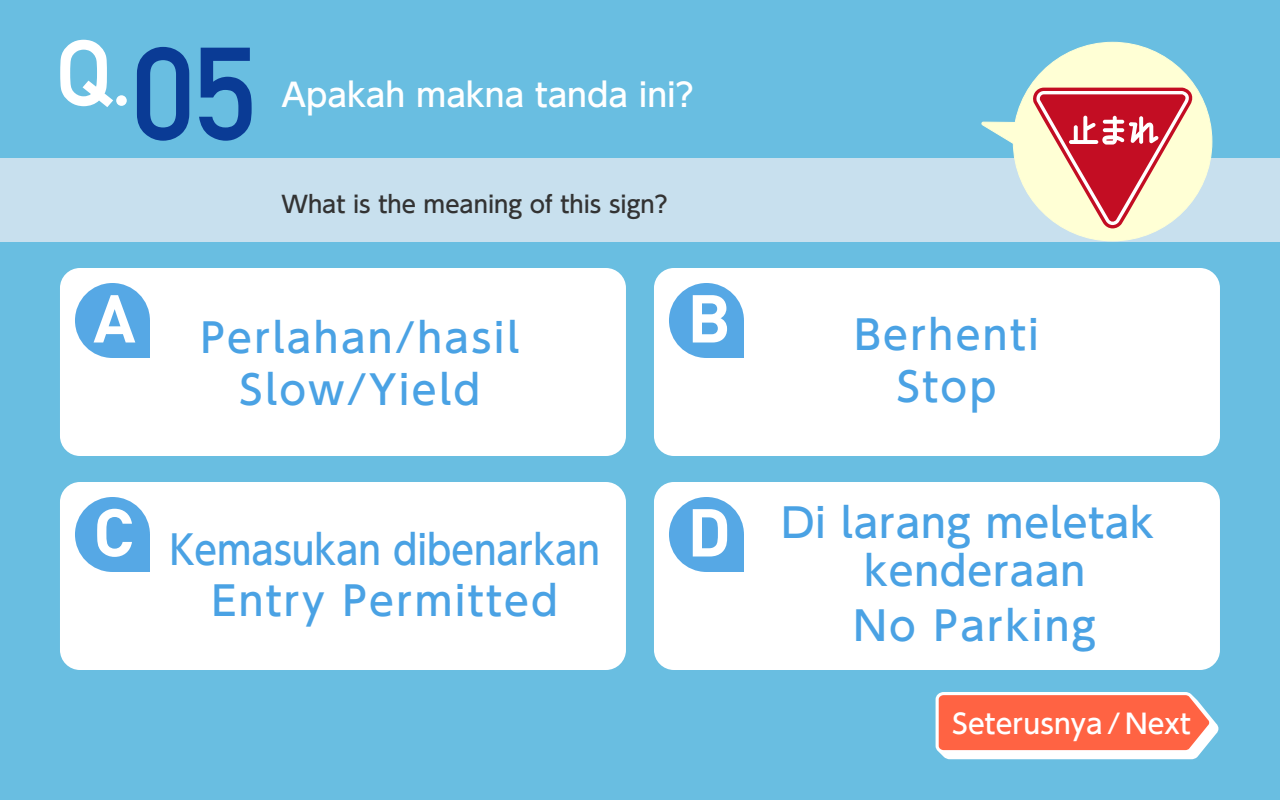
<style>
.page{position:relative;width:1280px;height:800px;background:#69bee1}
.page>*{position:absolute;margin:0;border:0;box-sizing:border-box;transform-origin:0 0}
.t1{font:700 129.6px "DIN Alternate";color:#0a3b95}
.t2{font:700 91.9px "DIN Alternate";color:#fff}
.t3{font:700 66.5px "DIN";color:#fff}
.t4{font:500 40px "UD Shin Go Pr 6 N";letter-spacing:.06em;color:#4aa2e4}
.t5{font:500 40px/48px "UD Shin Go Pr 6 N";letter-spacing:.02em;color:#4aa2e4;text-align:center}
.t6{font:500 40px "UD Shin Go Pr 6 N";color:#4aa2e4;scale:.91 1}
.t7{font:500 32px "UD Shin Go Pr 6 N";color:#fff}
.t8{font:500 27px "UD Shin Go Pr 6 N";letter-spacing:.005em;color:#fff}
.t9{font:500 23px "UD Shin Go Pr 6 N";color:#333}
</style>
<div class="page">
<div style="left:0;top:158px;width:1280px;height:84px;background:#c8e0ee"></div>
<div style="left:60px;top:268px;width:566px;height:188px;background:#fff;border-radius:20px"></div>
<div style="left:654px;top:268px;width:566px;height:188px;background:#fff;border-radius:20px"></div>
<div style="left:60px;top:482px;width:566px;height:188px;background:#fff;border-radius:20px"></div>
<div style="left:654px;top:482px;width:566px;height:188px;background:#fff;border-radius:20px"></div>
<div style="left:116px;top:95px;width:11px;height:11px;background:#fff;border-radius:50%"></div>
<div style="left:669px;top:283px;width:75px;height:75px;background:#56a8e5;border-radius:50%"></div>
<div style="left:706px;top:320px;width:38px;height:38px;background:#56a8e5"></div>
<div style="left:75px;top:283px;width:75px;height:75px;background:#56a8e5;border-radius:50%"></div>
<div style="left:112px;top:320px;width:38px;height:38px;background:#56a8e5"></div>
<div style="left:75px;top:497px;width:75px;height:75px;background:#56a8e5;border-radius:50%"></div>
<div style="left:112px;top:534px;width:38px;height:38px;background:#56a8e5"></div>
<div style="left:669px;top:497px;width:75px;height:75px;background:#56a8e5;border-radius:50%"></div>
<div style="left:706px;top:534px;width:38px;height:38px;background:#56a8e5"></div>
<div style="left:1013px;top:42px;width:199px;height:199px;background:#ffffd5;border-radius:50%"></div>
<svg style="left:981px;top:88px;width:212px;height:140px"></svg>
<svg style="left:936px;top:692px;width:282px;height:67px;background:#f8866f"></svg>
<h2 class="t2" style="left:56px;top:3px;width:58px">Q</h2>
<h1 class="t1" style="left:132px;top:-4px;width:126px">05</h1>
<p class="t7" style="left:281px;top:69px;width:414px">Apakah makna tanda ini?</p>
<p class="t9" style="left:281px;top:185px;width:388px">What is the meaning of this sign?</p>
<h3 class="t3" style="left:93px;top:275px;width:44px">A</h3>
<h3 class="t3" style="left:687px;top:275px;width:45px">B</h3>
<p class="t4" style="left:201px;top:306px;width:320px">Perlahan/hasil</p>
<p class="t4" style="left:855px;top:302px;width:186px">Berhenti</p>
<p class="t4" style="left:240px;top:358px;width:242px">Slow/Yield</p>
<p class="t4" style="left:897px;top:354px;width:101px">Stop</p>
<h3 class="t3" style="left:93px;top:489px;width:43px">C</h3>
<h3 class="t3" style="left:687px;top:489px;width:45px">D</h3>
<p class="t6" style="left:170px;top:517px;width:474px">Kemasukan dibenarkan</p>
<p class="t4" style="left:212px;top:569px;width:348px">Entry Permitted</p>
<p class="t5" style="left:782px;top:498px;width:374px">Di larang meletak kenderaan</p>
<p class="t4" style="left:854px;top:593px;width:244px">No Parking</p>
<p class="t8" style="left:952px;top:702px;width:240px">Seterusnya / Next</p>
</div>
